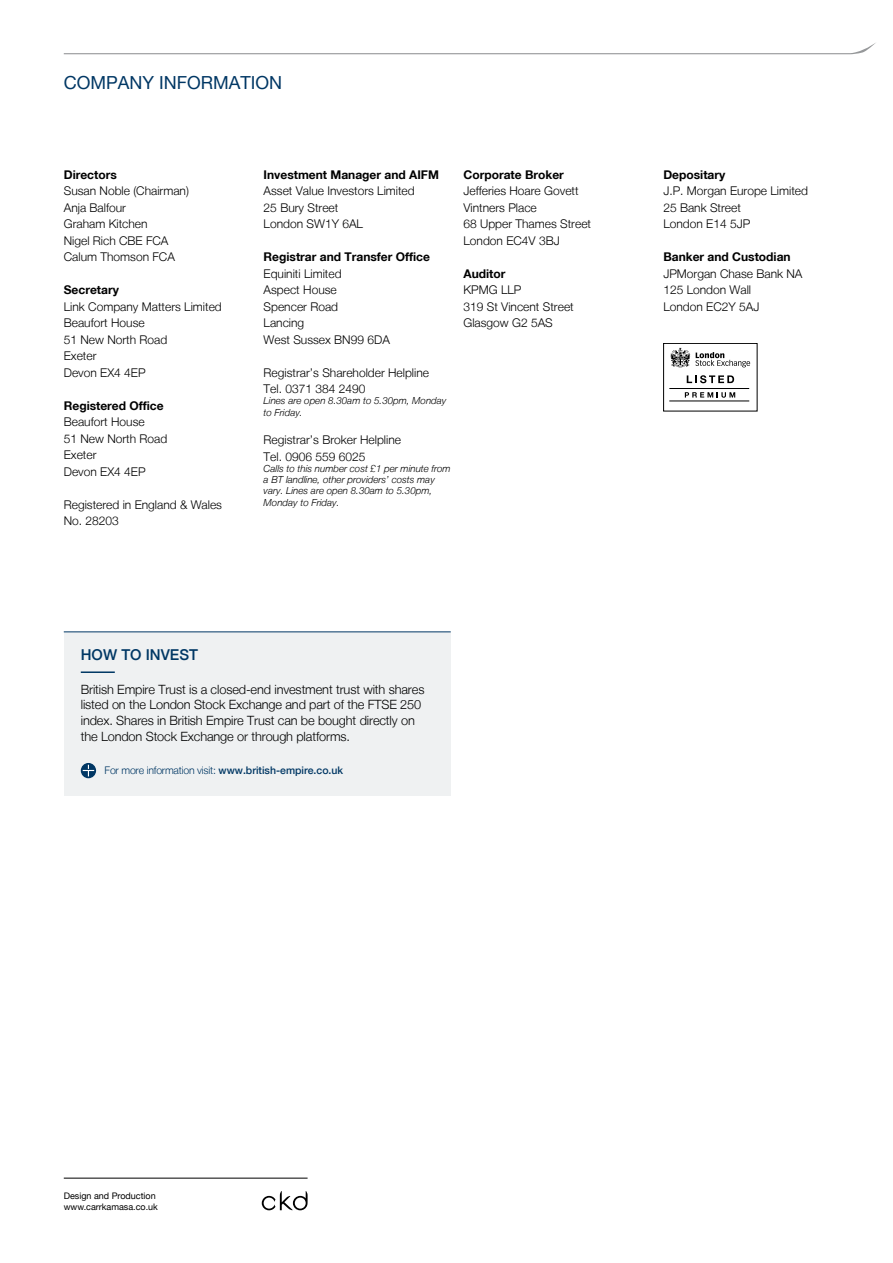
<style>
.page{position:relative;width:893px;height:1263px;background:#fff}
.page>*{position:absolute;margin:0;border:0;box-sizing:border-box;transform-origin:0 0}
.t1{font:18px "Helvetica Neue LT";color:#003764}
.t2{font:500 15px "Helvetica Neue LT";color:#003764}
.t3{font:300 12.75px/15.8px "Helvetica Neue LT";letter-spacing:-.01em;color:#000}
.t4{font:300 12px/16.5px "Helvetica Neue LT";color:#000}
.t5{font:700 12px "Helvetica Neue LT";color:#000}
.t6{font:300 10.5px "Helvetica Neue LT";letter-spacing:-.02em;color:#003764}
.t7{font:italic 300 9.75px/11.2px "Helvetica Neue LT";color:#000}
.t8{font:9px/10.5px "Helvetica Neue";color:#000}
.s1{font-weight:500}
</style>
<div class="page">
<svg style="left:64px;top:43px;width:812px;height:11px"></svg>
<div style="left:663px;top:343px;width:94px;height:68px;border:1px solid #000"></div>
<svg style="left:685px;top:392px;width:50px;height:6px"></svg>
<hr style="left:669px;top:388px;width:80px;height:1px;background:#000">
<svg style="left:670px;top:348px;width:80px;height:19px"></svg>
<svg style="left:687px;top:375px;width:47px;height:8px"></svg>
<hr style="left:669px;top:401px;width:80px;height:1px;background:#000">
<hr style="left:64px;top:1178px;width:244px;height:1px;background:#000">
<svg style="left:262px;top:1191px;width:46px;height:19px"></svg>
<div style="left:64px;top:632px;width:387px;height:163px;background:#eff1f2"></div>
<hr style="left:81px;top:671px;width:34px;height:2px;background:#003764">
<hr style="left:64px;top:631px;width:387px;height:1px;background:#003764">
<svg style="left:81px;top:763px;width:15px;height:15px"></svg>
<svg style="left:83px;top:765px;width:11px;height:11px"></svg>
<h1 class="t1" style="left:64px;top:72px;width:220px">COMPANY INFORMATION</h1>
<p class="t5" style="left:64px;top:167px;width:55px">Directors</p>
<p class="t4" style="left:64px;top:182px;width:127px">Susan Noble (Chairman)<br>Anja Balfour<br>Graham Kitchen<br>Nigel Rich CBE FCA<br>Calum Thomson FCA</p>
<p class="t5" style="left:64px;top:282px;width:57px">Secretary</p>
<p class="t4" style="left:64px;top:298px;width:160px">Link Company Matters Limited<br>Beaufort House<br>51 New North Road<br>Exeter<br>Devon EX4 4EP</p>
<p class="t5" style="left:64px;top:398px;width:101px">Registered Office</p>
<p class="t4" style="left:64px;top:413px;width:105px">Beaufort House<br>51 New North Road<br>Exeter<br>Devon EX4 4EP</p>
<p class="t4" style="left:64px;top:496px;width:160px">Registered in England &amp; Wales<br>No. 28203</p>
<p class="t5" style="left:264px;top:167px;width:177px">Investment Manager and AIFM</p>
<p class="t4" style="left:264px;top:182px;width:153px">Asset Value Investors Limited<br>25 Bury Street<br>London SW1Y 6AL</p>
<p class="t5" style="left:264px;top:249px;width:168px">Registrar and Transfer Office</p>
<p class="t4" style="left:264px;top:265px;width:128px">Equiniti Limited<br>Aspect House<br>Spencer Road<br>Lancing<br>West Sussex BN99 6DA</p>
<p class="t4" style="left:264px;top:364px;width:167px">Registrar’s Shareholder Helpline<br>Tel. 0371 384 2490</p>
<p class="t7" style="left:264px;top:395px;width:184px">Lines are open 8.30am to 5.30pm, Monday to Friday.</p>
<p class="t4" style="left:264px;top:431px;width:139px">Registrar’s Broker Helpline<br>Tel. 0906 559 6025</p>
<p class="t7" style="left:264px;top:463px;width:189px">Calls to this number cost £1 per minute from a BT landline, other providers’ costs may vary. Lines are open 8.30am to 5.30pm, Monday to Friday.</p>
<p class="t5" style="left:463px;top:167px;width:102px">Corporate Broker</p>
<p class="t4" style="left:463px;top:182px;width:129px">Jefferies Hoare Govett<br>Vintners Place<br>68 Upper Thames Street<br>London EC4V 3BJ</p>
<p class="t5" style="left:463px;top:266px;width:43px">Auditor</p>
<p class="t4" style="left:463px;top:281px;width:112px">KPMG LLP<br>319 St Vincent Street<br>Glasgow G2 5AS</p>
<p class="t2" style="left:81px;top:645px;width:119px">HOW TO INVEST</p>
<p class="t3" style="left:81px;top:681px;width:345px">British Empire Trust is a closed-end investment trust with shares listed on the London Stock Exchange and part of the FTSE 250 index. Shares in British Empire Trust can be bought directly on the London Stock Exchange or through platforms.</p>
<p class="t6" style="left:105px;top:764px;width:240px">For more information visit: <span class="s1">www.british-empire.co.uk</span></p>
<p class="t5" style="left:663px;top:167px;width:63px">Depositary</p>
<p class="t4" style="left:663px;top:182px;width:146px">J.P. Morgan Europe Limited<br>25 Bank Street<br>London E14 5JP</p>
<p class="t5" style="left:663px;top:249px;width:129px">Banker and Custodian</p>
<p class="t4" style="left:663px;top:265px;width:141px">JPMorgan Chase Bank NA<br>125 London Wall<br>London EC2Y 5AJ</p>
<p class="t8" style="left:64px;top:1191px;width:96px">Design and Production www.carrkamasa.co.uk</p>
</div>
